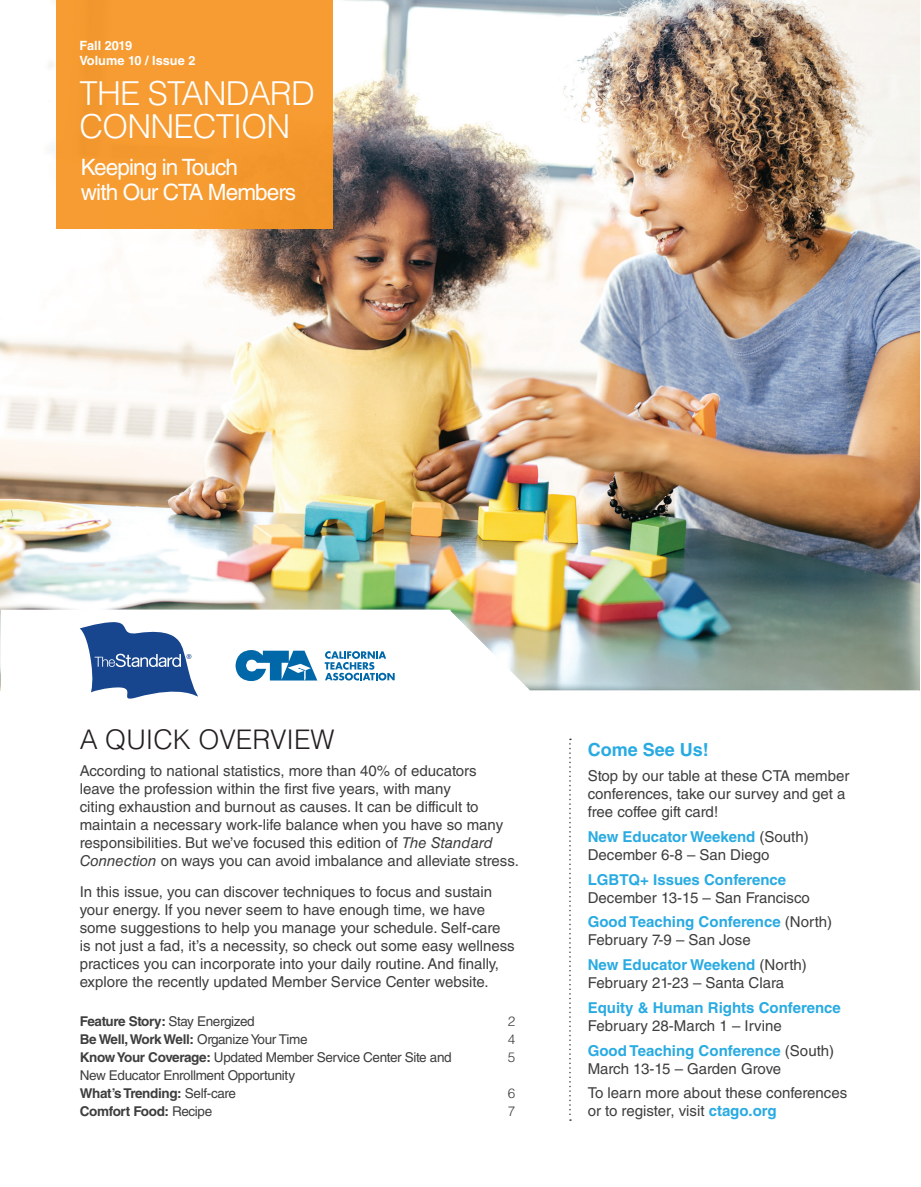
<style>
.page{position:relative;width:921px;height:1187px;background:#fff}
.page>*{position:absolute;margin:0;border:0;box-sizing:border-box;transform-origin:0 0}
.t1{font:300 33px/33px "Helvetica LT Std";letter-spacing:-.025em;color:#fff}
.t2{font:300 27px "Helvetica LT Std";color:#231f20}
.t3{font:22.5px/25.5px "Helvetica LT Std";letter-spacing:-.04em;color:#fff}
.t4{font:700 18px "Helvetica LT Std";color:#29abe2}
.t5{font:15px/18px "Helvetica LT Std";color:#3e3e3f}
.t6{font:700 15px "Helvetica LT Std";color:#29abe2}
.t7{font:13.5px/18px "Helvetica LT Std";letter-spacing:-.025em;color:#3e3e3f}
.t8{font:300 13.5px/18px "Helvetica LT Std";color:#3e3e3f;text-align:justify}
.t9{font:700 12.75px/14.5px "Helvetica LT Std";color:#fff}
.s1{font-style:italic}
.s2{font-weight:700}
.s3{font-weight:700;color:#29abe2}
</style>
<div class="page">
<img style="left:1px;top:0;width:918px;height:610px">
<svg style="left:251px;top:610px;width:668px;height:149px"></svg>
<svg style="left:569px;top:739px;width:1px;height:382px"></svg>
<div style="left:56px;top:0;width:276px;height:229px;background:#f79c32"></div>
<svg style="left:80px;top:622px;width:118px;height:77px"></svg>
<svg style="left:235px;top:650px;width:82px;height:31px"></svg>
<svg style="left:324px;top:651px;width:70px;height:29px"></svg>
<p class="t9" style="left:79px;top:38px;width:117px">Fall 2019<br>Volume 10 / Issue 2</p>
<h1 class="t1" style="left:79px;top:77px;width:237px">THE STANDARD<br>CONNECTION</h1>
<h3 class="t3" style="left:81px;top:154px;width:216px">Keeping in Touch<br>with Our CTA Members</h3>
<h2 class="t2" style="left:80px;top:722px;width:256px">A QUICK OVERVIEW</h2>
<p class="t5" style="left:80px;top:761px;width:440px">According to national statistics, more than 40% of educators<br>leave the profession within the first five years, with many<br>citing exhaustion and burnout as causes. It can be difficult to maintain a necessary work-life balance when you have so many responsibilities. But we’ve focused this edition of <span class="s1">The Standard Connection</span> on ways you can avoid imbalance and alleviate stress.</p>
<p class="t5" style="left:80px;top:883px;width:436px">In this issue, you can discover techniques to focus and sustain your energy. If you never seem to have enough time, we have some suggestions to help you manage your schedule. Self-care is not just a fad, it’s a necessity, so check out some easy wellness practices you can incorporate into your daily routine. And finally, explore the recently updated Member Service Center website.</p>
<p class="t8" style="left:507px;top:1012px;width:9px">2<br>4<br>5</p>
<p class="t8" style="left:507px;top:1084px;width:9px">6<br>7</p>
<p class="t7" style="left:80px;top:1012px;width:373px"><span class="s2">Feature Story:</span> Stay Energized<br><span class="s2">Be Well, Work Well:</span> Organize Your Time<br><span class="s2">Know Your Coverage:</span> Updated Member Service Center Site and New Educator Enrollment Opportunity<br><span class="s2">What’s Trending:</span> Self-care<br><span class="s2">Comfort Food:</span> Recipe</p>
<p class="t4" style="left:587px;top:739px;width:123px">Come See Us!</p>
<p class="t5" style="left:587px;top:767px;width:263px">Stop by our table at these CTA member conferences, take our survey and get a free coffee gift card!</p>
<p class="t5" style="left:587px;top:828px;width:222px"><span class="s3">New Educator Weekend</span> (South)<br>December 6-8 – San Diego</p>
<p class="t6" style="left:587px;top:870px;width:200px">LGBTQ+ Issues Conference</p>
<p class="t5" style="left:587px;top:885px;width:246px;line-height:24.8px">December 13-15 – San Francisco<br><span class="s3">Good Teaching Conference</span> (North)</p>
<p class="t5" style="left:587px;top:928px;width:220px;line-height:24.8px">February 7-9 – San Jose<br><span class="s3">New Educator Weekend</span> (North)</p>
<p class="t5" style="left:587px;top:974px;width:198px">February 21-23 – Santa Clara</p>
<p class="t6" style="left:587px;top:998px;width:254px">Equity &amp; Human Rights Conference</p>
<p class="t5" style="left:587px;top:1013px;width:248px;line-height:24.8px">February 28-March 1 – Irvine<br><span class="s3">Good Teaching Conference</span> (South)</p>
<p class="t5" style="left:587px;top:1056px;width:261px;line-height:24.8px">March 13-15 – Garden Grove<br>To learn more about these conferences</p>
<p class="t5" style="left:587px;top:1102px;width:190px">or to register, visit <span class="s3">ctago.org</span></p>
</div>
